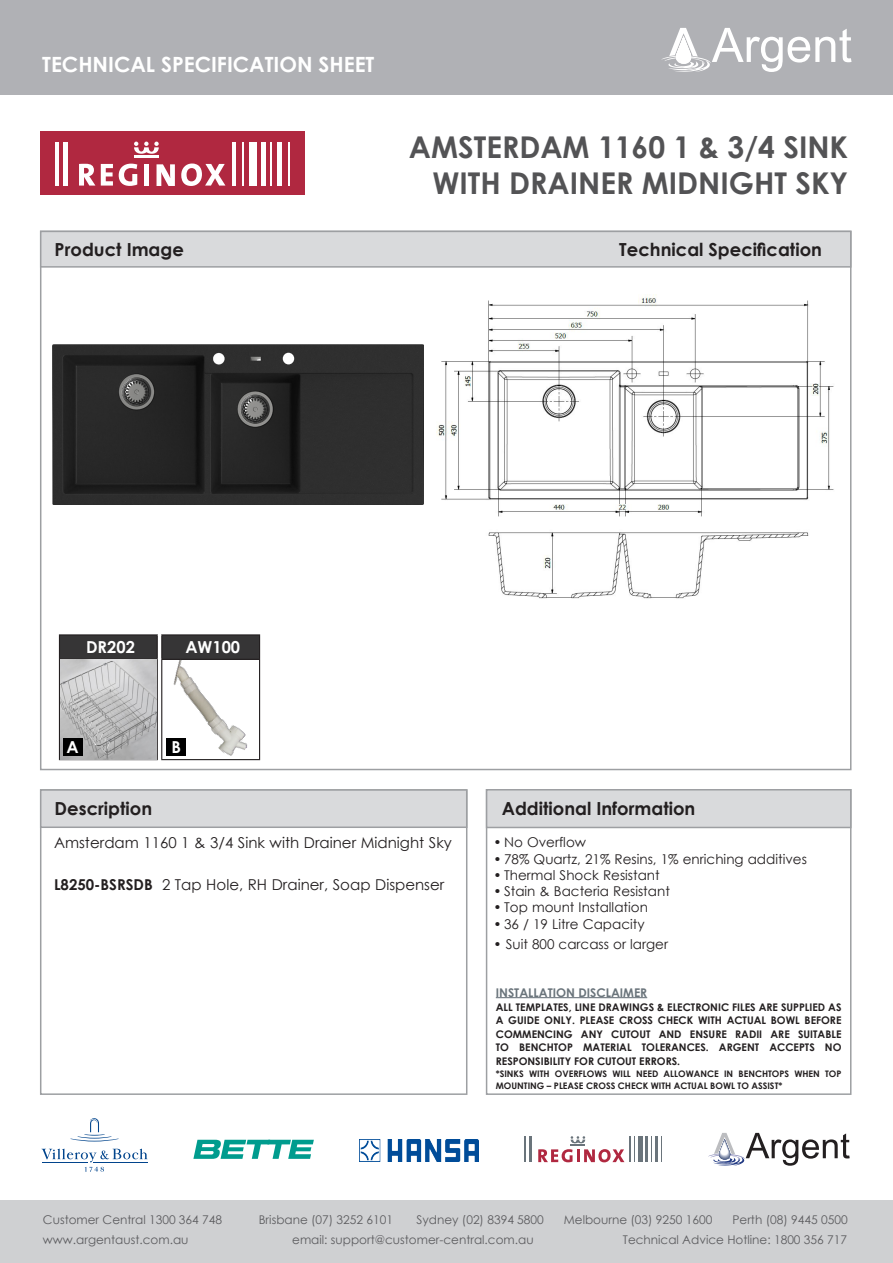
<style>
.page{position:relative;width:893px;height:1263px;background:#fff}
.page>*{position:absolute;margin:0;border:0;box-sizing:border-box;transform-origin:0 0}
.PRODUCT_HEADING{font:700 30px "Century Gothic";color:#535355}
.t1{font:700 21px "Century Gothic";color:#fff}
.t2{font:700 18px "Century Gothic";color:#231f20}
.Heading_Cells{font:700 16.5px "Century Gothic";color:#fff}
.Myriad_8_10_Light{font:15px "Century Gothic";color:#231f20}
.Myriad_8_10_Light-2{font:13.5px "Century Gothic";color:#231f20}
.t3{font:12px "Century Gothic";color:#5c5c5f}
.t4{font:700 12px "Century Gothic";color:#6a747b}
.t5{font:700 10.5px/13.5px "Century Gothic";color:#231f20;text-align:justify}
.t6{font:700 9px/12px "Century Gothic";color:#231f20}
.s1{font-weight:700}
</style>
<div class="page">
<hr style="left:496px;top:997px;width:151px;height:1px;background:#6a747b">
<div style="left:0;top:0;width:893px;height:94px;background:#b0b1b5"></div>
<div style="left:0;top:1200px;width:893px;height:63px;background:#cfd0d2"></div>
<div style="left:40px;top:231px;width:811px;height:37px;background:#d9dadc;border:2px solid #9d9fa2"></div>
<div style="left:40px;top:789px;width:427px;height:306px;border:2px solid #9d9fa2"></div>
<div style="left:40px;top:789px;width:427px;height:39px;background:#d9dadc;border:2px solid #9d9fa2"></div>
<div style="left:486px;top:789px;width:365px;height:306px;border:2px solid #9d9fa2"></div>
<div style="left:486px;top:789px;width:365px;height:39px;background:#d9dadc;border:2px solid #9d9fa2"></div>
<svg style="left:193px;top:1140px;width:121px;height:19px"></svg>
<svg style="left:71px;top:1118px;width:48px;height:23px"></svg>
<svg style="left:41px;top:1148px;width:107px;height:24px"></svg>
<svg style="left:538px;top:1136px;width:86px;height:26px"></svg>
<svg style="left:634px;top:1136px;width:1px;height:26px"></svg>
<hr style="left:629px;top:1136px;width:2px;height:26px;background:#6a747b">
<div style="left:638px;top:1136px;width:5px;height:26px;background:#6a747b"></div>
<svg style="left:661px;top:1136px;width:1px;height:26px"></svg>
<svg style="left:651px;top:1136px;width:1px;height:26px"></svg>
<hr style="left:655px;top:1136px;width:2px;height:26px;background:#6a747b">
<hr style="left:646px;top:1136px;width:2px;height:26px;background:#6a747b">
<hr style="left:524px;top:1136px;width:2px;height:26px;background:#6a747b">
<hr style="left:529px;top:1136px;width:3px;height:26px;background:#6a747b">
<svg style="left:708px;top:1133px;width:142px;height:33px"></svg>
<svg style="left:661px;top:28px;width:190px;height:44px"></svg>
<img style="left:360px;top:1140px;width:118px;height:21px">
<div style="left:40px;top:131px;width:265px;height:63px;background:#b02840"></div>
<svg style="left:79px;top:164px;width:16px;height:22px"></svg>
<svg style="left:101px;top:164px;width:12px;height:22px"></svg>
<svg style="left:119px;top:164px;width:18px;height:22px"></svg>
<div style="left:144px;top:164px;width:5px;height:22px;background:#fff"></div>
<svg style="left:157px;top:164px;width:18px;height:22px"></svg>
<svg style="left:181px;top:164px;width:44px;height:22px"></svg>
<hr style="left:134px;top:155px;width:24px;height:3px;background:#fff">
<svg style="left:134px;top:142px;width:25px;height:12px"></svg>
<hr style="left:242px;top:142px;width:2px;height:44px;background:#fff">
<hr style="left:233px;top:142px;width:3px;height:44px;background:#fff">
<div style="left:249px;top:142px;width:7px;height:44px;background:#fff"></div>
<hr style="left:288px;top:142px;width:2px;height:44px;background:#fff">
<hr style="left:270px;top:142px;width:2px;height:44px;background:#fff">
<div style="left:277px;top:142px;width:5px;height:44px;background:#fff"></div>
<div style="left:261px;top:142px;width:5px;height:44px;background:#fff"></div>
<hr style="left:55px;top:142px;width:4px;height:44px;background:#fff">
<div style="left:63px;top:142px;width:5px;height:44px;background:#fff"></div>
<img style="left:437px;top:294px;width:397px;height:305px">
<img style="left:52px;top:344px;width:371px;height:160px">
<div style="left:59px;top:635px;width:98px;height:24px;background:#363536"></div>
<div style="left:162px;top:635px;width:98px;height:24px;background:#363536"></div>
<hr style="left:59px;top:634px;width:99px;height:1px;background:#231f20">
<svg style="left:59px;top:635px;width:1px;height:24px"></svg>
<hr style="left:161px;top:634px;width:99px;height:1px;background:#231f20">
<svg style="left:157px;top:635px;width:5px;height:24px"></svg>
<svg style="left:259px;top:635px;width:1px;height:24px"></svg>
<hr style="left:59px;top:659px;width:99px;height:1px;background:#231f20">
<hr style="left:59px;top:660px;width:1px;height:99px;background:#231f20">
<hr style="left:157px;top:660px;width:1px;height:99px;background:#231f20">
<hr style="left:59px;top:759px;width:99px;height:1px;background:#231f20">
<hr style="left:161px;top:659px;width:99px;height:1px;background:#231f20">
<hr style="left:161px;top:660px;width:1px;height:99px;background:#231f20">
<hr style="left:259px;top:660px;width:1px;height:99px;background:#231f20">
<hr style="left:161px;top:759px;width:99px;height:1px;background:#231f20">
<img style="left:60px;top:660px;width:97px;height:99px">
<img style="left:162px;top:660px;width:85px;height:99px">
<div style="left:63px;top:738px;width:19px;height:18px;background:#000"></div>
<div style="left:167px;top:738px;width:19px;height:18px;background:#000"></div>
<div style="left:283px;top:353px;width:11px;height:11px;background:#fff;border-radius:50%"></div>
<h2 class="t1" style="left:42px;top:48px;width:334px">TECHNICAL SPECIFICATION SHEET</h2>
<p class="PRODUCT_HEADING" style="left:409px;top:125px;width:441px">AMSTERDAM 1160 1 &amp; 3/4 SINK</p>
<p class="PRODUCT_HEADING" style="left:432px;top:161px;width:417px">WITH DRAINER MIDNIGHT SKY</p>
<h3 class="t2" style="left:55px;top:236px;width:131px">Product Image</h3>
<h3 class="t2" style="left:619px;top:236px;width:204px">Technical Specification</h3>
<p class="Heading_Cells" style="left:86px;top:635px;width:50px">DR202</p>
<p class="Heading_Cells" style="left:185px;top:635px;width:56px">AW100</p>
<p class="Heading_Cells" style="left:66px;top:734px;width:14px">A</p>
<p class="Heading_Cells" style="left:171px;top:734px;width:11px">B</p>
<h3 class="t2" style="left:55px;top:795px;width:99px">Description</h3>
<h3 class="t2" style="left:502px;top:795px;width:195px">Additional Information</h3>
<p class="Myriad_8_10_Light" style="left:54px;top:832px;width:399px">Amsterdam 1160 1 &amp; 3/4 Sink with Drainer Midnight Sky</p>
<p class="Myriad_8_10_Light" style="left:54px;top:874px;width:392px"><span class="s1">L8250-BSRSDB</span> 2 Tap Hole, RH Drainer, Soap Dispenser</p>
<p class="Myriad_8_10_Light-2" style="left:493px;top:833px;width:94px">• No Overflow</p>
<p class="Myriad_8_10_Light-2" style="left:493px;top:849px;width:315px">• 78% Quartz, 21% Resins, 1% enriching additives</p>
<p class="Myriad_8_10_Light-2" style="left:493px;top:865px;width:168px">• Thermal Shock Resistant</p>
<p class="Myriad_8_10_Light-2" style="left:493px;top:882px;width:178px">• Stain &amp; Bacteria Resistant</p>
<p class="Myriad_8_10_Light-2" style="left:493px;top:898px;width:156px">• Top mount Installation</p>
<p class="Myriad_8_10_Light-2" style="left:493px;top:914px;width:153px">• 36 / 19 Litre Capacity</p>
<p class="Myriad_8_10_Light-2" style="left:493px;top:935px;width:176px">• Suit 800 carcass or larger</p>
<p class="t4" style="left:496px;top:983px;width:153px">INSTALLATION DISCLAIMER</p>
<p class="t5" style="left:496px;top:999px;width:347px">ALL TEMPLATES, LINE DRAWINGS &amp; ELECTRONIC FILES ARE SUPPLIED AS A GUIDE ONLY. PLEASE CROSS CHECK WITH ACTUAL BOWL BEFORE COMMENCING ANY CUTOUT AND ENSURE RADII ARE SUITABLE TO BENCHTOP MATERIAL TOLERANCES. ARGENT ACCEPTS NO RESPONSIBILITY FOR CUTOUT ERRORS.</p>
<p class="t6" style="left:496px;top:1067px;width:347px">*SINKS WITH OVERFLOWS WILL NEED ALLOWANCE IN BENCHTOPS WHEN TOP<br>MOUNTING – PLEASE CROSS CHECK WITH ACTUAL BOWL TO ASSIST*</p>
<p class="t3" style="left:43px;top:1211px;width:181px">Customer Central 1300 364 748</p>
<p class="t3" style="left:259px;top:1211px;width:136px">Brisbane (07) 3252 6101</p>
<p class="t3" style="left:416px;top:1211px;width:129px">Sydney (02) 8394 5800</p>
<p class="t3" style="left:564px;top:1211px;width:150px">Melbourne (03) 9250 1600</p>
<p class="t3" style="left:732px;top:1211px;width:117px">Perth (08) 9445 0500</p>
<p class="t3" style="left:43px;top:1231px;width:147px">www.argentaust.com.au</p>
<p class="t3" style="left:292px;top:1231px;width:243px">email: support@customer-central.com.au</p>
<p class="t3" style="left:623px;top:1231px;width:226px">Technical Advice Hotline: 1800 356 717</p>
</div>
